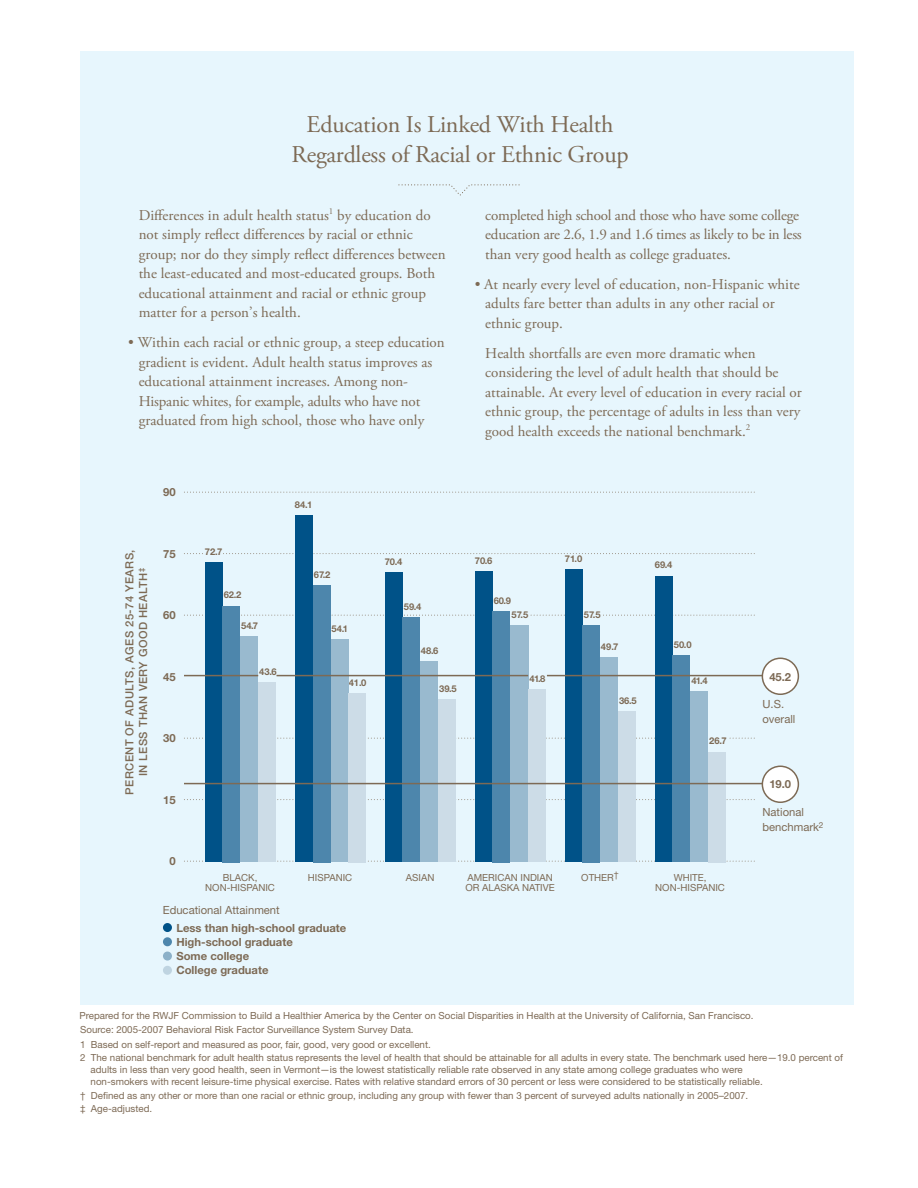
<style>
.page{position:relative;width:918px;height:1188px;background:#fff}
.page>*{position:absolute;margin:0;border:0;box-sizing:border-box;transform-origin:0 0}
.t1{font:24px/30px "Adobe Garamond Pro";letter-spacing:-.01em;color:#7d6a55;text-align:center}
.t2{font:15px/19.5px "Adobe Garamond Pro";color:#7d6a55}
.t3{font:700 11.25px/14.2px "Helvetica Neue LT Pro";color:#7d6a55}
.t4{font:500 11.25px/13.5px "Helvetica Neue LT Pro";letter-spacing:.04em;color:#7d6a55;text-align:center}
.t5{font:11.25px/15px "Helvetica Neue LT Pro";color:#7d6a55}
.t6{font:9.75px/10.5px "Helvetica Neue LT Pro";color:#7d6a55}
.t7{font:700 9.3px "Helvetica Neue LT Pro";color:#7d6a55}
</style>
<div class="page">
<div style="left:80px;top:51px;width:774px;height:954px;background:#e7f6fd"></div>
<svg style="left:184px;top:492px;width:571px;height:1px"></svg>
<svg style="left:184px;top:553px;width:571px;height:1px"></svg>
<svg style="left:184px;top:615px;width:571px;height:1px"></svg>
<svg style="left:184px;top:738px;width:571px;height:1px"></svg>
<svg style="left:184px;top:799px;width:571px;height:1px"></svg>
<svg style="left:184px;top:861px;width:571px;height:1px"></svg>
<div style="left:583px;top:608px;width:19px;height:14px;background:#e7f6fd"></div>
<div style="left:709px;top:734px;width:19px;height:14px;background:#e7f6fd"></div>
<div style="left:511px;top:607px;width:19px;height:14px;background:#e7f6fd"></div>
<svg style="left:398px;top:184px;width:122px;height:12px"></svg>
<div style="left:163px;top:966px;width:9px;height:9px;background:#bfd4e1;border-radius:50%"></div>
<div style="left:163px;top:952px;width:9px;height:9px;background:#8cb1c9;border-radius:50%"></div>
<div style="left:163px;top:937px;width:9px;height:9px;background:#4d86ac;border-radius:50%"></div>
<div style="left:163px;top:923px;width:9px;height:9px;background:#005288;border-radius:50%"></div>
<div style="left:205px;top:563px;width:18px;height:299px;background:#005288"></div>
<div style="left:222px;top:606px;width:18px;height:256px;background:#4d86ac"></div>
<div style="left:240px;top:637px;width:18px;height:225px;background:#99bacf"></div>
<div style="left:258px;top:682px;width:18px;height:180px;background:#ccdce7"></div>
<div style="left:204px;top:544px;width:19px;height:14px;background:#e7f6fd"></div>
<div style="left:295px;top:516px;width:18px;height:346px;background:#005288"></div>
<div style="left:313px;top:585px;width:18px;height:277px;background:#4d86ac"></div>
<div style="left:331px;top:639px;width:18px;height:223px;background:#99bacf"></div>
<div style="left:348px;top:693px;width:18px;height:169px;background:#ccdce7"></div>
<div style="left:385px;top:572px;width:18px;height:290px;background:#005288"></div>
<div style="left:402px;top:617px;width:18px;height:245px;background:#4d86ac"></div>
<div style="left:420px;top:662px;width:18px;height:200px;background:#99bacf"></div>
<div style="left:438px;top:699px;width:18px;height:163px;background:#ccdce7"></div>
<div style="left:475px;top:571px;width:18px;height:291px;background:#005288"></div>
<div style="left:492px;top:611px;width:18px;height:251px;background:#4d86ac"></div>
<div style="left:510px;top:625px;width:18px;height:237px;background:#99bacf"></div>
<div style="left:528px;top:690px;width:18px;height:172px;background:#ccdce7"></div>
<div style="left:565px;top:570px;width:18px;height:292px;background:#005288"></div>
<div style="left:582px;top:625px;width:18px;height:237px;background:#4d86ac"></div>
<div style="left:600px;top:657px;width:18px;height:205px;background:#99bacf"></div>
<div style="left:618px;top:711px;width:18px;height:151px;background:#ccdce7"></div>
<div style="left:655px;top:576px;width:18px;height:286px;background:#005288"></div>
<div style="left:672px;top:656px;width:18px;height:206px;background:#4d86ac"></div>
<div style="left:690px;top:691px;width:18px;height:171px;background:#99bacf"></div>
<div style="left:708px;top:752px;width:18px;height:110px;background:#ccdce7"></div>
<div style="left:762px;top:766px;width:36px;height:36px;background:#fff;border-radius:50%"></div>
<div style="left:762px;top:766px;width:37px;height:37px;border:2px solid #7d6a55;border-radius:50%"></div>
<hr style="left:184px;top:783px;width:579px;height:1px;background:#7d6a55">
<div style="left:762px;top:658px;width:36px;height:36px;background:#fff;border-radius:50%"></div>
<div style="left:762px;top:658px;width:37px;height:37px;border:2px solid #7d6a55;border-radius:50%"></div>
<hr style="left:547px;top:675px;width:216px;height:1px;background:#7d6a55">
<hr style="left:277px;top:675px;width:251px;height:1px;background:#7d6a55">
<hr style="left:184px;top:675px;width:74px;height:1px;background:#7d6a55">
<h1 class="t1" style="left:292px;top:110px;width:339px">Education Is Linked With Health<br>Regardless of Racial or Ethnic Group</h1>
<p class="t2" style="left:139px;top:206px;width:308px">Differences in adult health status<sup>1</sup> by education do not simply reflect differences by racial or ethnic group; nor do they simply reflect differences between the least-educated and most-educated groups. Both educational attainment and racial or ethnic group matter for a person’s health.</p>
<p class="t2" style="left:139px;top:333px;width:307px;text-indent:-10px">• Within each racial or ethnic group, a steep education gradient is evident. Adult health status improves as educational attainment increases. Among non-Hispanic whites, for example, adults who have not graduated from high school, those who have only</p>
<p class="t2" style="left:485px;top:206px;width:318px">completed high school and those who have some college education are 2.6, 1.9 and 1.6 times as likely to be in less than very good health as college graduates.</p>
<p class="t2" style="left:485px;top:275px;width:316px;text-indent:-10px">• At nearly every level of education, non-Hispanic white adults fare better than adults in any other racial or ethnic group.</p>
<p class="t2" style="left:485px;top:344px;width:318px">Health shortfalls are even more dramatic when considering the level of adult health that should be attainable. At every level of education in every racial or ethnic group, the percentage of adults in less than very good health exceeds the national benchmark.<sup>2</sup></p>
<p class="t3" style="left:163px;top:485px;width:14px">90</p>
<p class="t4" style="left:123px;top:795px;width:247px;rotate:-90deg">PERCENT OF ADULTS, AGES 25-74 YEARS,<br>IN LESS THAN VERY GOOD HEALTH<sup>‡</sup></p>
<p class="t3" style="left:163px;top:546px;width:14px">75</p>
<p class="t3" style="left:163px;top:608px;width:14px">60</p>
<p class="t3" style="left:163px;top:669px;width:14px">45</p>
<p class="t3" style="left:163px;top:731px;width:14px">30</p>
<p class="t3" style="left:163px;top:792px;width:14px">15</p>
<p class="t3" style="left:170px;top:854px;width:8px">0</p>
<p class="t7" style="left:205px;top:546px;width:19px">72.7</p>
<p class="t7" style="left:224px;top:589px;width:19px">62.2</p>
<p class="t7" style="left:241px;top:620px;width:18px">54.7</p>
<p class="t7" style="left:259px;top:666px;width:19px">43.6</p>
<p class="t7" style="left:295px;top:499px;width:19px">84.1</p>
<p class="t7" style="left:314px;top:568px;width:18px">67.2</p>
<p class="t7" style="left:332px;top:622px;width:18px">54.1</p>
<p class="t7" style="left:349px;top:676px;width:19px">41.0</p>
<p class="t7" style="left:385px;top:555px;width:19px">70.4</p>
<p class="t7" style="left:404px;top:601px;width:19px">59.4</p>
<p class="t7" style="left:421px;top:645px;width:19px">48.6</p>
<p class="t7" style="left:439px;top:682px;width:19px">39.5</p>
<p class="t7" style="left:475px;top:554px;width:19px">70.6</p>
<p class="t7" style="left:494px;top:594px;width:19px">60.9</p>
<p class="t7" style="left:512px;top:608px;width:18px">57.5</p>
<p class="t7" style="left:530px;top:673px;width:17px">41.8</p>
<p class="t7" style="left:565px;top:553px;width:19px">71.0</p>
<p class="t7" style="left:584px;top:608px;width:18px">57.5</p>
<p class="t7" style="left:601px;top:640px;width:19px">49.7</p>
<p class="t7" style="left:619px;top:695px;width:19px">36.5</p>
<p class="t7" style="left:655px;top:559px;width:19px">69.4</p>
<p class="t7" style="left:674px;top:639px;width:19px">50.0</p>
<p class="t7" style="left:691px;top:674px;width:18px">41.4</p>
<p class="t7" style="left:709px;top:735px;width:19px">26.7</p>
<p class="t3" style="left:769px;top:669px;width:23px">45.2</p>
<p class="t5" style="left:762px;top:696px;width:34px">U.S. overall</p>
<p class="t3" style="left:769px;top:777px;width:23px">19.0</p>
<p class="t5" style="left:762px;top:804px;width:63px">National benchmark<sup>2</sup></p>
<p class="t6" style="left:205px;top:872px;width:71px;text-align:center">BLACK,<br>NON-HISPANIC</p>
<p class="t6" style="left:308px;top:872px;width:46px">HISPANIC</p>
<p class="t6" style="left:406px;top:872px;width:30px">ASIAN</p>
<p class="t6" style="left:466px;top:872px;width:91px">AMERICAN INDIAN<br>OR ALASKA NATIVE</p>
<p class="t6" style="left:581px;top:872px;width:39px">OTHER<sup>†</sup></p>
<p class="t6" style="left:655px;top:872px;width:71px;text-align:center">WHITE,<br>NON-HISPANIC</p>
<p class="t3" style="left:176px;top:920px;width:171px">Less than high-school graduate<br>High-school graduate<br>Some college<br>College graduate</p>
<p class="t5" style="left:163px;top:902px;width:118px">Educational Attainment</p>
<p class="t6" style="left:80px;top:1010px;width:676px">Prepared for the RWJF Commission to Build a Healthier America by the Center on Social Disparities in Health at the University of California, San Francisco.</p>
<p class="t6" style="left:80px;top:1021px;width:352px;line-height:15.5px">Source: 2005-2007 Behavioral Risk Factor Surveillance System Survey Data.<br>1 Based on self-report and measured as poor, fair, good, very good or excellent.</p>
<p class="t6" style="left:91px;top:1052px;width:754px;line-height:12px;text-indent:-11px">2 The national benchmark for adult health status represents the level of health that should be attainable for all adults in every state. The benchmark used here—19.0 percent of adults in less than very good health, seen in Vermont—is the lowest statistically reliable rate observed in any state among college graduates who were<br>non-smokers with recent leisure-time physical exercise. Rates with relative standard errors of 30 percent or less were considered to be statistically reliable.</p>
<p class="t6" style="left:80px;top:1088px;width:670px;line-height:13.5px">† Defined as any other or more than one racial or ethnic group, including any group with fewer than 3 percent of surveyed adults nationally in 2005–2007. ‡ Age-adjusted.</p>
</div>
